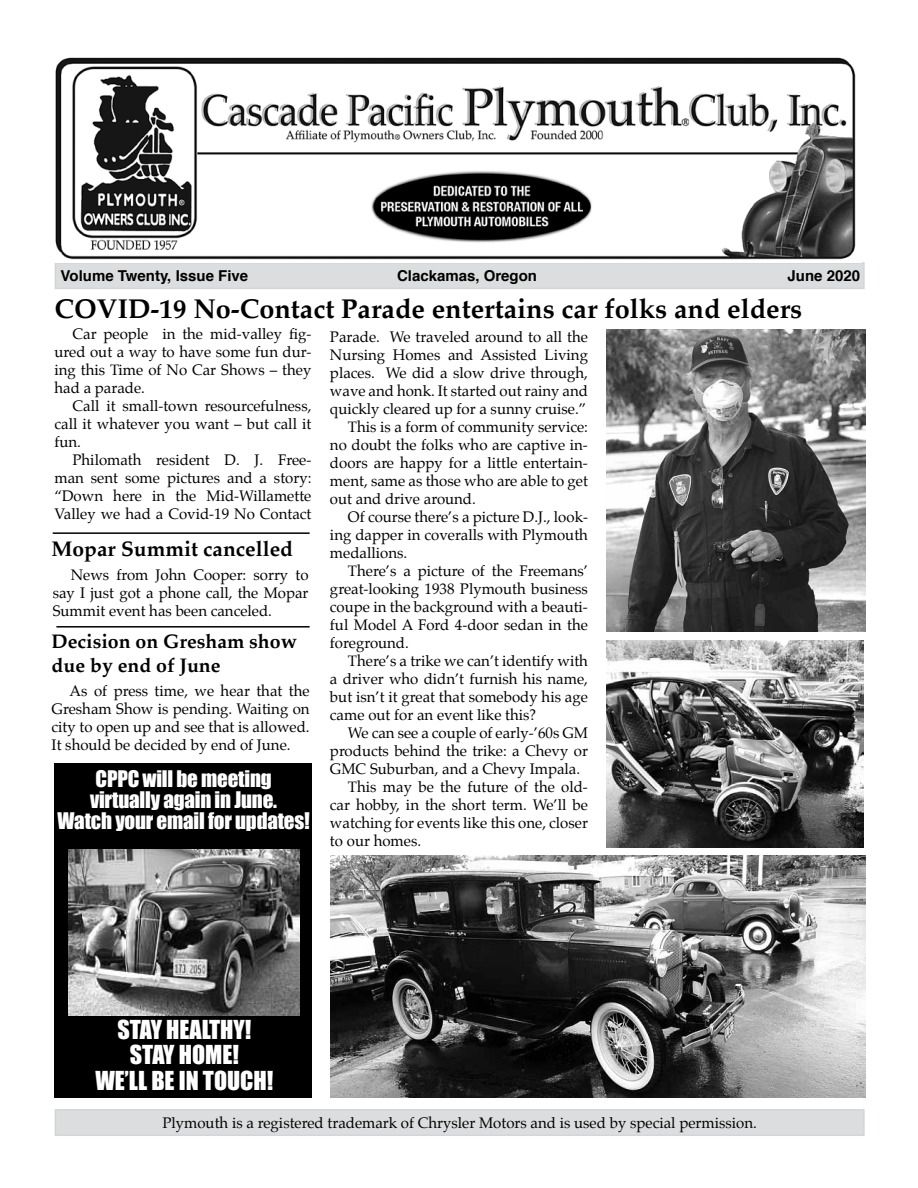
<style>
.page{position:relative;width:918px;height:1188px;background:#fff}
.page>*{position:absolute;margin:0;border:0;box-sizing:border-box;transform-origin:0 0}
.t1{font:700 27px "Palatino";color:#000}
.t2{font:24px/25.5px "Impact";color:#fff;text-align:center}
.t3{font:21px/21px "Impact";letter-spacing:-.01em;color:#fff;text-align:center}
.t4{font:700 21px "Palatino";color:#000}
.t5{font:700 19.5px/23.4px "Palatino";color:#000}
.t6{font:15px/18px "Palatino";color:#000;text-align:justify}
.t7{font:700 15px "Helvetica";color:#000}
</style>
<div class="page">
<div style="left:55px;top:1109px;width:810px;height:27px;background:#dcddde"></div>
<div style="left:55px;top:262px;width:810px;height:27px;background:#dcddde"></div>
<img style="left:55px;top:57px;width:807px;height:206px">
<div style="left:54px;top:763px;width:258px;height:335px;background:#000"></div>
<img style="left:68px;top:849px;width:231px;height:166px">
<hr style="left:53px;top:532px;width:257px;height:2px;background:#000">
<hr style="left:56px;top:626px;width:254px;height:2px;background:#000">
<img style="left:606px;top:329px;width:260px;height:303px">
<img style="left:330px;top:855px;width:536px;height:243px">
<img style="left:606px;top:640px;width:258px;height:208px">
<p class="t7" style="left:61px;top:264px;width:189px">Volume Twenty, Issue Five</p>
<p class="t7" style="left:397px;top:264px;width:142px">Clackamas, Oregon</p>
<p class="t7" style="left:788px;top:264px;width:74px">June 2020</p>
<h1 class="t1" style="left:55px;top:286px;width:749px">COVID-19 No-Contact Parade entertains car folks and elders</h1>
<p class="t6" style="left:55px;top:325px;width:258px;text-indent:18px">Car people in the mid-valley fig&shy;ured out a way to have some fun dur&shy;ing this Time of No Car Shows – they had a parade.</p>
<p class="t6" style="left:55px;top:397px;width:258px;text-indent:18px">Call it small-town resourcefulness, call it whatever you want – but call it fun.</p>
<p class="t6" style="left:55px;top:451px;width:258px;text-indent:18px">Philomath resident D. J. Free&shy;man sent some pictures and a story: “Down here in the Mid-Willamette Valley we had a Covid-19 No Contact</p>
<h3 class="t4" style="left:52px;top:531px;width:243px">Mopar Summit cancelled</h3>
<p class="t6" style="left:53px;top:566px;width:257px;text-indent:18px">News from John Cooper: sorry to say I just got a phone call, the Mopar Summit event has been canceled.</p>
<h3 class="t5" style="left:52px;top:629px;width:247px">Decision on Gresham show due by end of June</h3>
<p class="t6" style="left:52px;top:682px;width:260px;text-indent:18px">As of press time, we hear that the Gresham Show is pending. Waiting on city to open up and see that is allowed.<br>It should be decided by end of June.</p>
<h3 class="t3" style="left:57px;top:768px;width:254px">CPPC will be meeting<br>virtually again in June.<br>Watch your email for updates!</h3>
<p class="t6" style="left:330px;top:328px;width:260px">Parade. We traveled around to all the</p>
<p class="t6" style="left:330px;top:346px;width:260px">Nursing Homes and Assisted Living</p>
<p class="t6" style="left:330px;top:364px;width:260px">places. We did a slow drive through,</p>
<p class="t6" style="left:330px;top:382px;width:260px">wave and honk. It started out rainy and</p>
<p class="t6" style="left:330px;top:400px;width:258px">quickly cleared up for a sunny cruise.”</p>
<p class="t6" style="left:348px;top:418px;width:241px">This is a form of community service:</p>
<p class="t6" style="left:330px;top:436px;width:259px">no doubt the folks who are captive in-</p>
<p class="t6" style="left:330px;top:454px;width:260px">doors are happy for a little entertain-</p>
<p class="t6" style="left:330px;top:472px;width:259px">ment, same as those who are able to get</p>
<p class="t6" style="left:330px;top:490px;width:147px">out and drive around.</p>
<p class="t6" style="left:348px;top:508px;width:242px">Of course there’s a picture D.J., look-</p>
<p class="t6" style="left:330px;top:526px;width:260px">ing dapper in coveralls with Plymouth</p>
<p class="t6" style="left:330px;top:544px;width:79px">medallions.</p>
<p class="t6" style="left:348px;top:562px;width:241px">There’s a picture of the Freemans’</p>
<p class="t6" style="left:330px;top:580px;width:259px">great-looking 1938 Plymouth business</p>
<p class="t6" style="left:330px;top:598px;width:259px">coupe in the background with a beauti-</p>
<p class="t6" style="left:330px;top:616px;width:259px">ful Model A Ford 4-door sedan in the</p>
<p class="t6" style="left:330px;top:634px;width:80px">foreground.</p>
<p class="t6" style="left:348px;top:652px;width:241px">There’s a trike we can’t identify with</p>
<p class="t6" style="left:330px;top:670px;width:259px">a driver who didn’t furnish his name,</p>
<p class="t6" style="left:330px;top:688px;width:259px">but isn’t it great that somebody his age</p>
<p class="t6" style="left:330px;top:706px;width:208px">came out for an event like this?</p>
<p class="t6" style="left:348px;top:724px;width:241px">We can see a couple of early-’60s GM</p>
<p class="t6" style="left:330px;top:742px;width:259px">products behind the trike: a Chevy or</p>
<p class="t6" style="left:330px;top:760px;width:252px">GMC Suburban, and a Chevy Impala.</p>
<p class="t6" style="left:348px;top:778px;width:241px">This may be the future of the old-</p>
<p class="t6" style="left:330px;top:796px;width:259px">car hobby, in the short term. We’ll be</p>
<p class="t6" style="left:330px;top:814px;width:259px">watching for events like this one, closer</p>
<p class="t6" style="left:330px;top:832px;width:93px">to our homes.</p>
<h2 class="t2" style="left:95px;top:1016px;width:180px">STAY HEALTHY!<br>STAY HOME!<br>WE’LL BE IN TOUCH!</h2>
<p class="t6" style="left:162px;top:1114px;width:596px">Plymouth is a registered trademark of Chrysler Motors and is used by special permission.</p>
</div>
